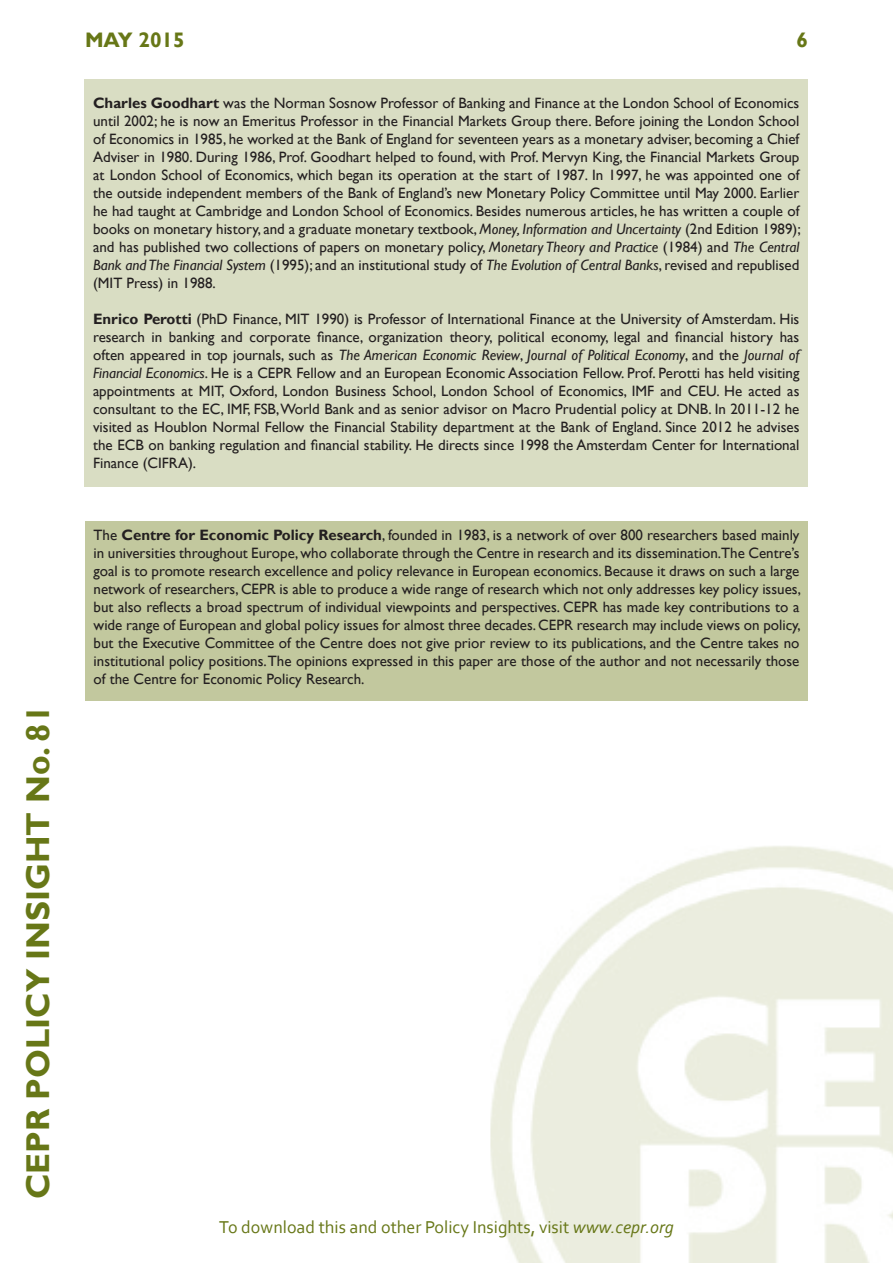
<style>
.page{position:relative;width:893px;height:1263px;background:#fff}
.page>*{position:absolute;margin:0;border:0;box-sizing:border-box;transform-origin:0 0}
.t1{font:700 33px "Gill Sans";color:#677717}
.t2{font:700 21px "Gill Sans";color:#677717}
.t3{font:18px "Corbel";color:#677717}
.t4{font:15px/18px "Gill Sans";color:#231f20;text-align:justify}
.s1{font-weight:700}
.s2{font-style:italic}
</style>
<div class="page">
<img style="left:490px;top:846px;width:403px;height:417px">
<div style="left:85px;top:80px;width:723px;height:407px;background:#d9ddc3"></div>
<div style="left:85px;top:521px;width:723px;height:180px;background:#c2c89e"></div>
<h1 class="t1" style="left:18px;top:1199px;width:496px;rotate:-90deg">CEPR POLICY INSIGHT No. 81</h1>
<h2 class="t2" style="left:85px;top:28px;width:101px">MAY 2015</h2>
<h2 class="t2" style="left:796px;top:28px;width:13px">6</h2>
<p class="t4" style="left:93px;top:94px;width:709px"><span class="s1">Charles Goodhart</span> was the Norman Sosnow Professor of Banking and Finance at the London School of Economics until 2002; he is now an Emeritus Professor in the Financial Markets Group there. Before joining the London School of Economics in 1985, he worked at the Bank of England for seventeen years as a monetary adviser, becoming a Chief Adviser in 1980. During 1986, Prof. Goodhart helped to found, with Prof. Mervyn King, the Financial Markets Group at London School of Economics, which began its operation at the start of 1987. In 1997, he was appointed one of the outside independent members of the Bank of England’s new Monetary Policy Committee until May 2000. Earlier he had taught at Cambridge and London School of Economics. Besides numerous articles, he has written a couple of books on monetary history, and a graduate monetary textbook, <span class="s2">Money, Information and Uncertainty</span> (2nd Edition 1989); and has published two collections of papers on monetary policy, <span class="s2">Monetary Theory and Practice</span> (1984) and <span class="s2">The Central Bank and The Financial System</span> (1995); and an institutional study of <span class="s2">The Evolution of Central Banks</span>, revised and republised (MIT Press) in 1988.</p>
<p class="t4" style="left:93px;top:310px;width:708px"><span class="s1">Enrico Perotti</span> (PhD Finance, MIT 1990) is Professor of International Finance at the University of Amsterdam. His research in banking and corporate finance, organization theory, political economy, legal and financial history has often appeared in top journals, such as <span class="s2">The American Economic Review</span>, <span class="s2">Journal of Political Economy</span>, and the <span class="s2">Journal of Financial Economics</span>. He is a CEPR Fellow and an European Economic Association Fellow. Prof. Perotti has held visiting appointments at MIT, Oxford, London Business School, London School of Economics, IMF and CEU. He acted as consultant to the EC, IMF, FSB, World Bank and as senior advisor on Macro Prudential policy at DNB. In 2011-12 he visited as Houblon Normal Fellow the Financial Stability department at the Bank of England. Since 2012 he advises the ECB on banking regulation and financial stability. He directs since 1998 the Amsterdam Center for International Finance (CIFRA).</p>
<p class="t4" style="left:94px;top:526px;width:709px">The <span class="s1">Centre for Economic Policy Research</span>, founded in 1983, is a network of over 800 researchers based mainly in universities throughout Europe, who collaborate through the Centre in research and its dissemination.The Centre’s goal is to promote research excellence and policy relevance in European economics. Because it draws on such a large network of researchers, CEPR is able to produce a wide range of research which not only addresses key policy issues, but also reflects a broad spectrum of individual viewpoints and perspectives. CEPR has made key contributions to a wide range of European and global policy issues for almost three decades. CEPR research may include views on policy, but the Executive Committee of the Centre does not give prior review to its publications, and the Centre takes no institutional policy positions. The opinions expressed in this paper are those of the author and not necessarily those of the Centre for Economic Policy Research.</p>
<p class="t3" style="left:219px;top:1216px;width:456px">To download this and other Policy Insights, visit <span class="s2">www.cepr.org</span></p>
</div>
